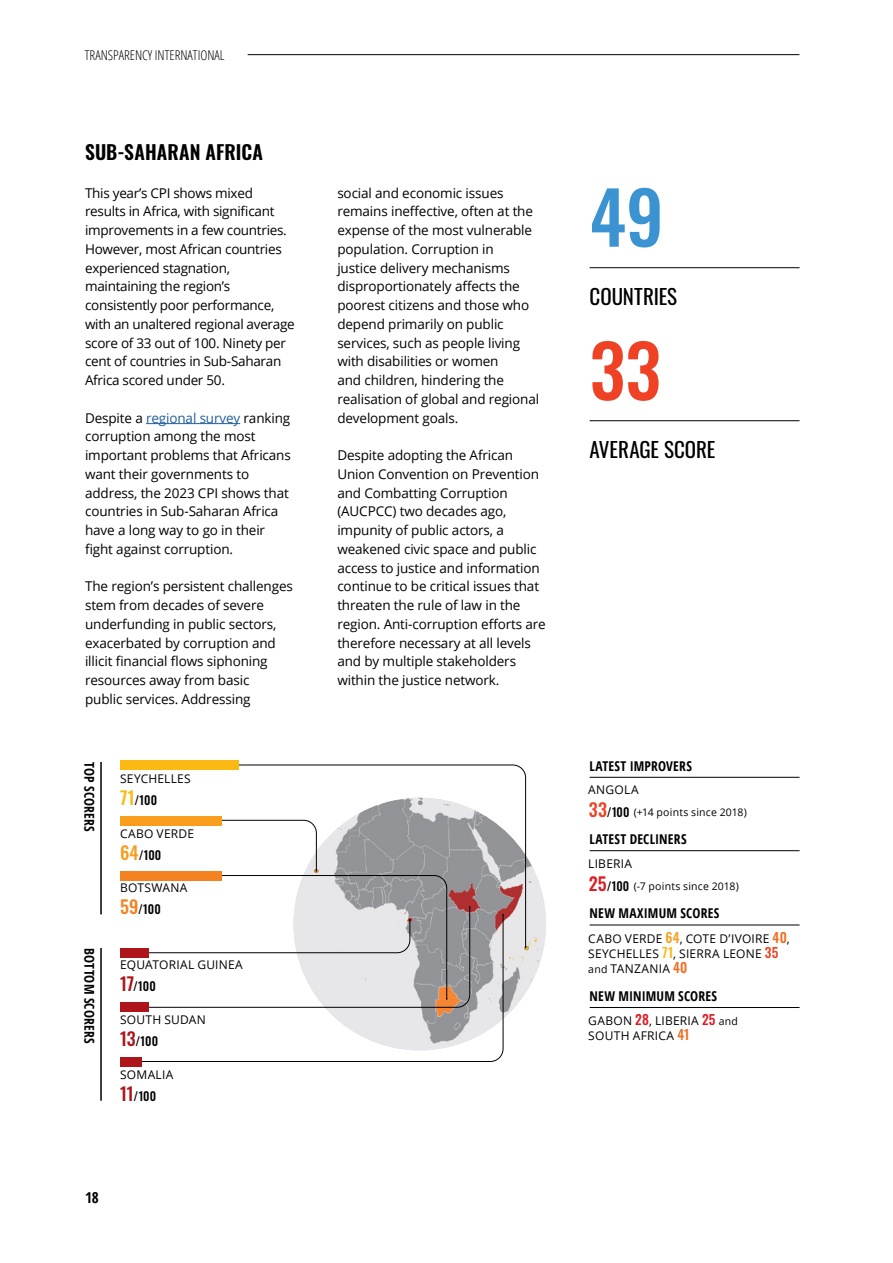
<style>
.page{position:relative;width:893px;height:1263px;background:#fff}
.page>*{position:absolute;margin:0;border:0;box-sizing:border-box;transform-origin:0 0}
.t1{font:500 72px "Oswald";color:#3b94d1}
.t2{font:500 72px "Oswald";color:#ef4123}
.t3{font:21px "Oswald";color:#000}
.t4{font:600 19.5px "Oswald";letter-spacing:.01em;color:#000}
.t5{font:700 15px "Open Sans Condensed";color:#000}
.t6{font:13.5px/18.8px "Open Sans";letter-spacing:-.01em;color:#000}
.t7{font:700 13.5px "Open Sans Condensed";letter-spacing:.015em;color:#000}
.t8{font:300 condensed 13.5px "Open Sans";color:#000}
.t9{font:12px/15px "Open Sans";letter-spacing:.02em;color:#000}
.t10{font:500 12px "Oswald";color:#000}
.t11{font:10.5px "Open Sans";letter-spacing:.015em;color:#000}
.s1{color:#215e9e}
.s2{font-size:18px;color:#fdb913}
.s3{font-size:18px;color:#f99d1c}
.s4{font-size:18px;color:#f58220}
.s5{font-size:18px;color:#ae151a}
.s6{font-family:"Oswald";font-weight:500;font-size:18px;color:#ef4123}
.s7{font-family:"Oswald";font-weight:500;font-size:12px}
.s8{font-family:"Oswald";font-weight:500;font-size:18px;color:#df1b22}
.s9{font-family:"Oswald";font-weight:500;font-size:13.5px;color:#f99d1c}
.s10{font-family:"Oswald";font-weight:500;font-size:13.5px;color:#f36c21}
.s11{font-family:"Oswald";font-weight:500;font-size:13.5px;color:#fdb913}
.s12{font-family:"Oswald";font-weight:500;font-size:13.5px;color:#ef4123}
.s13{font-size:10.5px}
.s14{font-family:"Oswald";font-weight:500;font-size:13.5px;color:#df1b22}
</style>
<div class="page">
<hr style="left:146px;top:423px;width:94px;height:1px;background:#215e9e">
<hr style="left:590px;top:267px;width:209px;height:1px;background:#000">
<hr style="left:590px;top:420px;width:209px;height:1px;background:#000">
<hr style="left:590px;top:777px;width:209px;height:1px;background:#000">
<hr style="left:590px;top:850px;width:209px;height:1px;background:#000">
<hr style="left:590px;top:925px;width:209px;height:1px;background:#000">
<hr style="left:590px;top:1007px;width:209px;height:1px;background:#000">
<img style="left:293px;top:798px;width:253px;height:252px;border-radius:126px">
<svg style="left:214px;top:765px;width:312px;height:183px"></svg>
<svg style="left:142px;top:914px;width:361px;height:148px"></svg>
<svg style="left:134px;top:820px;width:336px;height:188px"></svg>
<hr style="left:100px;top:762px;width:2px;height:152px;background:#000">
<hr style="left:100px;top:948px;width:2px;height:153px;background:#000">
<div style="left:120px;top:760px;width:118px;height:9px;background:#fdb913"></div>
<div style="left:120px;top:871px;width:101px;height:9px;background:#f58220"></div>
<div style="left:120px;top:816px;width:101px;height:9px;background:#f99d1c"></div>
<div style="left:120px;top:948px;width:29px;height:9px;background:#ae151a"></div>
<div style="left:120px;top:1003px;width:29px;height:9px;background:#ae151a"></div>
<div style="left:121px;top:1057px;width:21px;height:10px;background:#ae151a"></div>
<hr style="left:248px;top:54px;width:551px;height:1px;background:#000">
<p class="t8" style="left:85px;top:46px;width:141px">TRANSPARENCY INTERNATIONAL</p>
<h3 class="t4" style="left:85px;top:142px;width:179px">SUB-SAHARAN AFRICA</h3>
<p class="t6" style="left:85px;top:183px;width:211px">This year’s CPI shows mixed results in Africa, with significant improvements in a few countries.<br>However, most African countries experienced stagnation, maintaining the region’s consistently poor performance, with an unaltered regional average score of 33 out of 100. Ninety per cent of countries in Sub-Saharan<br>Africa scored under 50.</p>
<p class="t6" style="left:85px;top:408px;width:207px">Despite a <span class="s1">regional survey</span> ranking corruption among the most important problems that Africans want their governments to address, the 2023 CPI shows that countries in Sub-Saharan Africa have a long way to go in their fight against corruption.</p>
<p class="t6" style="left:85px;top:577px;width:209px">The region’s persistent challenges stem from decades of severe underfunding in public sectors, exacerbated by corruption and illicit financial flows siphoning resources away from basic<br>public services. Addressing</p>
<p class="t7" style="left:99px;top:762px;width:72px;rotate:90deg">TOP SCORERS</p>
<p class="t7" style="left:99px;top:948px;width:97px;rotate:90deg">BOTTOM SCORERS</p>
<p class="t9" style="left:120px;top:771px;width:72px">SEYCHELLES</p>
<p class="t10" style="left:120px;top:794px;width:39px"><span class="s2">71</span>/100</p>
<p class="t9" style="left:120px;top:825px;width:76px">CABO VERDE</p>
<p class="t10" style="left:120px;top:848px;width:43px"><span class="s3">64</span>/100</p>
<p class="t9" style="left:120px;top:880px;width:69px">BOTSWANA</p>
<p class="t10" style="left:120px;top:903px;width:42px"><span class="s4">59</span>/100</p>
<p class="t9" style="left:120px;top:957px;width:124px">EQUATORIAL GUINEA</p>
<p class="t10" style="left:120px;top:979px;width:37px"><span class="s5">17</span>/100</p>
<p class="t9" style="left:120px;top:1011px;width:87px">SOUTH SUDAN</p>
<p class="t10" style="left:120px;top:1035px;width:40px"><span class="s5">13</span>/100</p>
<p class="t10" style="left:120px;top:1089px;width:38px"><span class="s5">11</span>/100</p>
<p class="t9" style="left:120px;top:1066px;width:55px">SOMALIA</p>
<p class="t5" style="left:85px;top:1187px;width:15px">18</p>
<p class="t6" style="left:337px;top:183px;width:203px">social and economic issues remains ineffective, often at the expense of the most vulnerable population. Corruption in<br>justice delivery mechanisms disproportionately affects the poorest citizens and those who depend primarily on public services, such as people living with disabilities or women<br>and children, hindering the realisation of global and regional development goals.</p>
<p class="t6" style="left:337px;top:445px;width:210px">Despite adopting the African<br>Union Convention on Prevention and Combatting Corruption (AUCPCC) two decades ago, impunity of public actors, a weakened civic space and public access to justice and information continue to be critical issues that threaten the rule of law in the region. Anti-corruption efforts are therefore necessary at all levels and by multiple stakeholders within the justice network.</p>
<h1 class="t1" style="left:590px;top:180px;width:76px">49</h1>
<h2 class="t3" style="left:590px;top:278px;width:89px">COUNTRIES</h2>
<h1 class="t2" style="left:590px;top:333px;width:73px">33</h1>
<h2 class="t3" style="left:590px;top:431px;width:127px">AVERAGE SCORE</h2>
<p class="t7" style="left:590px;top:756px;width:104px">LATEST IMPROVERS</p>
<p class="t9" style="left:588px;top:782px;width:52px">ANGOLA</p>
<p class="t11" style="left:589px;top:805px;width:159px"><span class="s6">33</span><span class="s7">/100</span> (+14 points since 2018)</p>
<p class="t7" style="left:590px;top:830px;width:98px">LATEST DECLINERS</p>
<p class="t9" style="left:588px;top:855px;width:45px">LIBERIA</p>
<p class="t11" style="left:589px;top:879px;width:151px"><span class="s8">25</span><span class="s7">/100</span> (-7 points since 2018)</p>
<p class="t7" style="left:590px;top:904px;width:131px">NEW MAXIMUM SCORES</p>
<p class="t9" style="left:588px;top:931px;width:203px">CABO VERDE <span class="s9">64</span>, COTE D’IVOIRE <span class="s10">40</span>,<br>SEYCHELLES <span class="s11">71</span>, SIERRA LEONE <span class="s12">35 </span><span class="s13">and</span> TANZANIA <span class="s10">40</span></p>
<p class="t7" style="left:590px;top:987px;width:129px">NEW MINIMUM SCORES</p>
<p class="t9" style="left:588px;top:1013px;width:151px">GABON <span class="s14">28</span>, LIBERIA <span class="s14">25</span> <span class="s13">and<br></span>SOUTH AFRICA <span class="s10">41</span></p>
</div>
